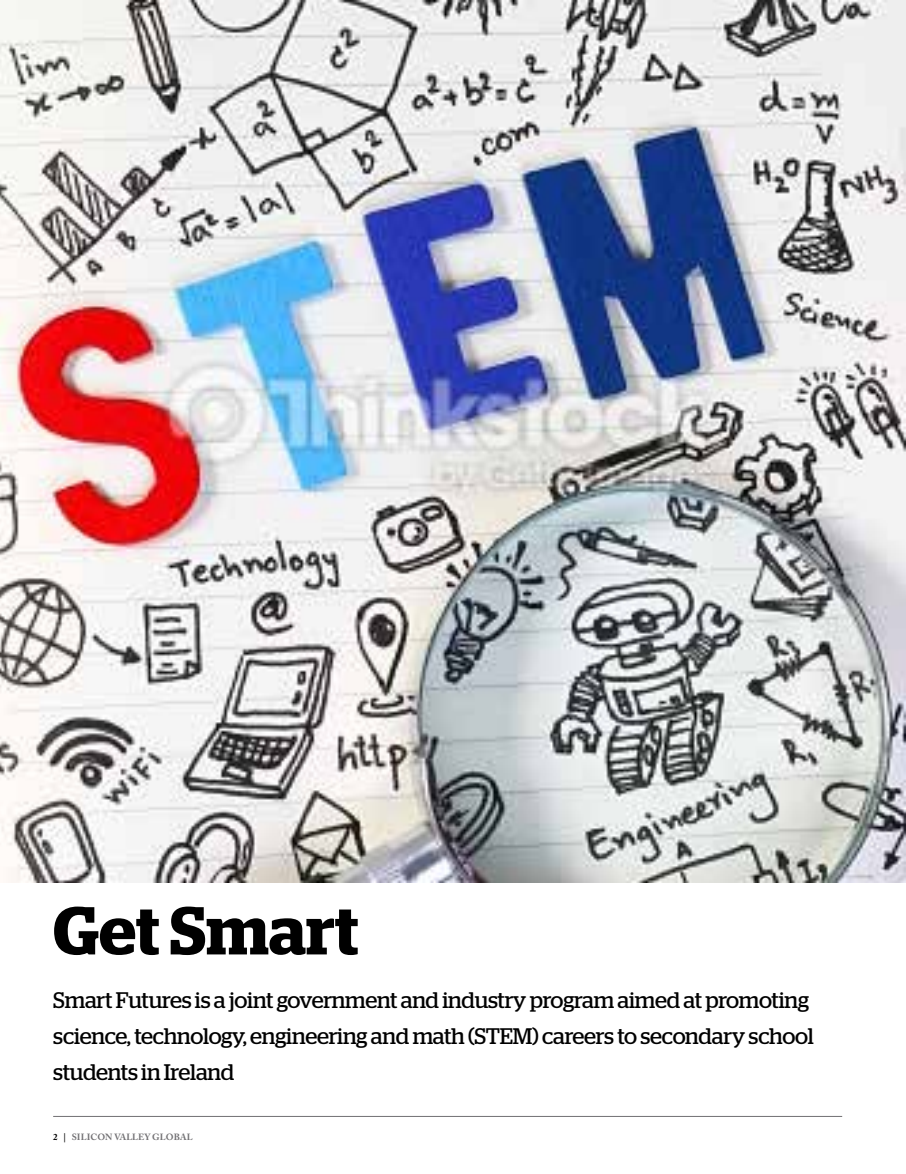
<style>
.page{position:relative;width:906px;height:1174px;background:#fff}
.page>*{position:absolute;margin:0;border:0;box-sizing:border-box;transform-origin:0 0}
.t1{font:600 67.5px "Stag";color:#000}
.t2{font:22.5px/36px "Stag";letter-spacing:-.01em;color:#000}
.t3{font:700 9px "Adobe Caslon Pro";letter-spacing:.015em;color:#717073}
.s1{color:#000}
</style>
<div class="page">
<hr style="left:53px;top:1116px;width:789px;height:1px;background:#717073">
<img style="left:0;top:0;width:906px;height:882px">
<h1 class="t1" style="left:53px;top:891px;width:306px">Get Smart</h1>
<p class="t2" style="left:53px;top:982px;width:762px">Smart Futures is a joint government and industry program aimed at promoting science, technology, engineering and math (STEM) careers to secondary school students in Ireland</p>
<p class="t3" style="left:53px;top:1132px;width:141px"><span class="s1">2 |</span> SILICON VALLEY GLOBAL</p>
</div>
